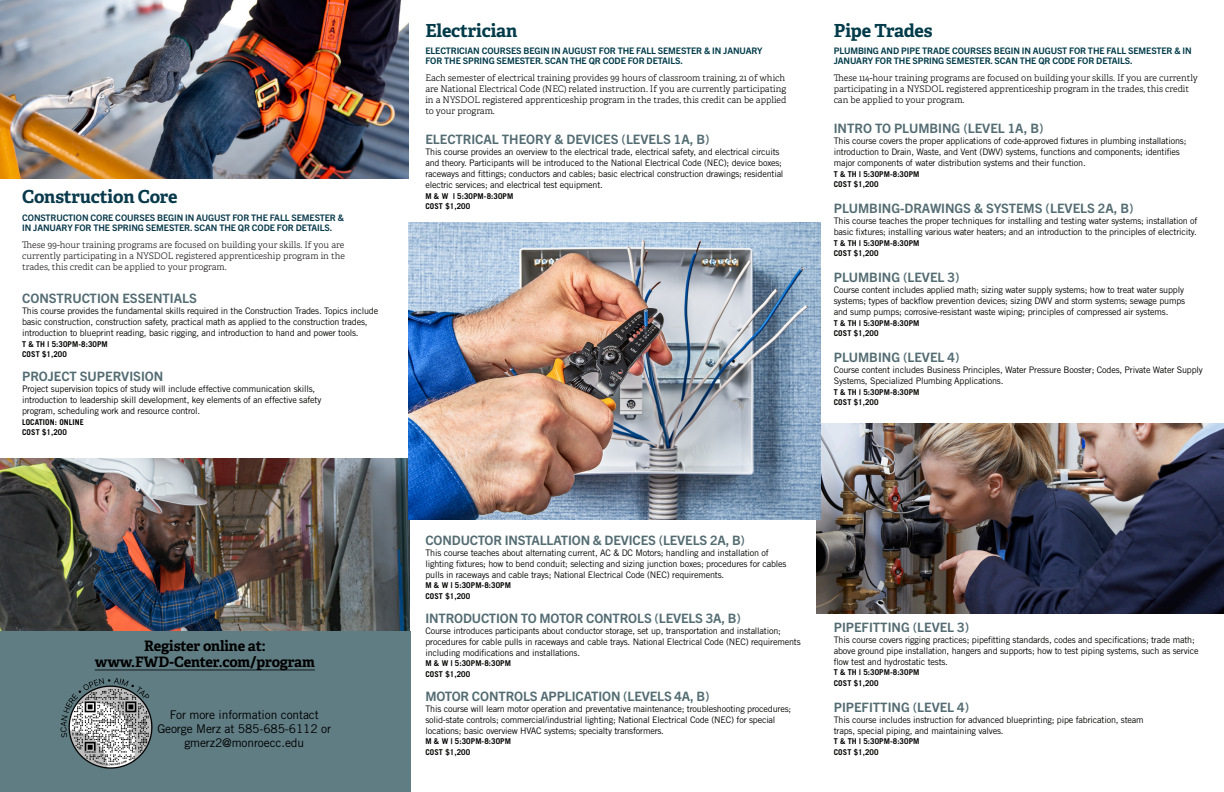
<style>
.page{position:relative;width:1224px;height:792px;background:#fff}
.page>*{position:absolute;margin:0;border:0;box-sizing:border-box;transform-origin:0 0}
.t1{font:700 18px "Adelle";letter-spacing:-.01em;color:#013b4a}
.t2{font:700 18px "Adelle";letter-spacing:-.01em;color:#093a4c}
.t3{font:700 14.4px/16.8px "Adelle";letter-spacing:-.01em;color:#000;text-align:center}
.t4{font:700 13px "Trade Gothic Next LT Pro";color:#536c72}
.t5{font:12px/14px "Trade Gothic LT Std";letter-spacing:-.01em;color:#000;text-align:center}
.t6{font:9px/11px "Trade Gothic LT Std";letter-spacing:-.02em;color:#040503}
.t7{font:300 9px/11px "Adelle";color:#040503}
.t8{font:700 9px/10.5px "Trade Gothic Next LT Pro";letter-spacing:-.01em;color:#013b4a}
.t9{font:300 9px/11px "Adelle";color:#231f20;text-align:justify}
.t10{font:700 9px/10.5px "Trade Gothic Next LT Pro";letter-spacing:-.01em;color:#093a4c}
.t11{font:700 8px "Trade Gothic LT Std";letter-spacing:.01em;color:#040503}
</style>
<div class="page">
<img style="left:0;top:0;width:409px;height:179px">
<img style="left:0;top:459px;width:410px;height:173px">
<div style="left:0;top:632px;width:411px;height:160px;background:#607d84"></div>
<img style="left:60px;top:678px;width:93px;height:91px">
<img style="left:817px;top:423px;width:407px;height:191px">
<img style="left:409px;top:223px;width:411px;height:297px">
<hr style="left:95px;top:669px;width:220px;height:2px;background:#000">
<h2 class="t2" style="left:22px;top:185px;width:157px">Construction Core</h2>
<p class="t10" style="left:22px;top:211px;width:323px">CONSTRUCTION CORE COURSES BEGIN IN AUGUST FOR THE FALL SEMESTER &amp;<br>IN JANUARY FOR THE SPRING SEMESTER. SCAN THE QR CODE FOR DETAILS.</p>
<p class="t9" style="left:22px;top:240px;width:324px">These 99-hour training programs are focused on building your skills. If you are currently participating in a NYSDOL registered apprenticeship program in the trades, this credit can be applied to your program.</p>
<h3 class="t4" style="left:22px;top:289px;width:176px">CONSTRUCTION ESSENTIALS</h3>
<p class="t6" style="left:22px;top:305px;width:358px">This course provides the fundamental skills required in the Construction Trades. Topics include basic construction, construction safety, practical math as applied to the construction trades, introduction to blueprint reading, basic rigging, and introduction to hand and power tools.</p>
<p class="t11" style="left:22px;top:339px;width:87px">T &amp; TH | 5:30PM-8:30PM</p>
<p class="t11" style="left:22px;top:349px;width:46px">COST $1,200</p>
<h3 class="t4" style="left:22px;top:367px;width:143px">PROJECT SUPERVISION</h3>
<p class="t6" style="left:22px;top:383px;width:301px">Project supervision topics of study will include effective communication skills, introduction to leadership skill development, key elements of an effective safety program, scheduling work and resource control.</p>
<p class="t11" style="left:22px;top:417px;width:63px">LOCATION: ONLINE</p>
<p class="t11" style="left:22px;top:427px;width:46px">COST $1,200</p>
<p class="t3" style="left:95px;top:637px;width:222px">Register online at: www.FWD-Center.com/program</p>
<p class="t5" style="left:157px;top:707px;width:175px">For more information contact<br>George Merz at 585-685-6112 or gmerz2@monroecc.edu</p>
<h2 class="t1" style="left:425px;top:19px;width:93px">Electrician</h2>
<p class="t8" style="left:425px;top:44px;width:339px">ELECTRICIAN COURSES BEGIN IN AUGUST FOR THE FALL SEMESTER &amp; IN JANUARY<br>FOR THE SPRING SEMESTER. SCAN THE QR CODE FOR DETAILS.</p>
<p class="t7" style="left:425px;top:73px;width:363px">Each semester of electrical training provides 99 hours of classroom training, 21 of which are National Electrical Code (NEC) related instruction. If you are currently participating in a NYSDOL registered apprenticeship program in the trades, this credit can be applied to your program.</p>
<h3 class="t4" style="left:425px;top:130px;width:286px">ELECTRICAL THEORY &amp; DEVICES (LEVELS 1A, B)</h3>
<p class="t6" style="left:425px;top:146px;width:360px">This course provides an overview to the electrical trade, electrical safety, and electrical circuits and theory. Participants will be introduced to the National Electrical Code (NEC); device boxes; raceways and fittings; conductors and cables; basic electrical construction drawings; residential electric services; and electrical test equipment.</p>
<p class="t11" style="left:425px;top:191px;width:89px">M &amp; W | 5:30PM-8:30PM</p>
<p class="t11" style="left:425px;top:201px;width:46px">COST $1,200</p>
<h2 class="t1" style="left:834px;top:19px;width:100px">Pipe Trades</h2>
<p class="t8" style="left:834px;top:44px;width:359px">PLUMBING AND PIPE TRADE COURSES BEGIN IN AUGUST FOR THE FALL SEMESTER &amp; IN<br>JANUARY FOR THE SPRING SEMESTER. SCAN THE QR CODE FOR DETAILS.</p>
<p class="t7" style="left:834px;top:73px;width:366px">These 114-hour training programs are focused on building your skills. If you are currently participating in a NYSDOL registered apprenticeship program in the trades, this credit can be applied to your program.</p>
<h3 class="t4" style="left:834px;top:119px;width:211px">INTRO TO PLUMBING (LEVEL 1A, B)</h3>
<p class="t6" style="left:834px;top:135px;width:354px">This course covers the proper applications of code-approved fixtures in plumbing installations; introduction to Drain, Waste, and Vent (DWV) systems, functions and components; identifies major components of water distribution systems and their function.</p>
<p class="t11" style="left:834px;top:169px;width:87px">T &amp; TH | 5:30PM-8:30PM</p>
<p class="t11" style="left:834px;top:179px;width:46px">COST $1,200</p>
<h3 class="t4" style="left:834px;top:199px;width:301px">PLUMBING-DRAWINGS &amp; SYSTEMS (LEVELS 2A, B)</h3>
<p class="t6" style="left:834px;top:215px;width:365px">This course teaches the proper techniques for installing and testing water systems; installation of basic fixtures; installing various water heaters; and an introduction to the principles of electricity.</p>
<p class="t11" style="left:834px;top:238px;width:87px">T &amp; TH | 5:30PM-8:30PM</p>
<p class="t11" style="left:834px;top:248px;width:46px">COST $1,200</p>
<h3 class="t4" style="left:834px;top:268px;width:127px">PLUMBING (LEVEL 3)</h3>
<p class="t6" style="left:834px;top:284px;width:353px">Course content includes applied math; sizing water supply systems; how to treat water supply systems; types of backflow prevention devices; sizing DWV and storm systems; sewage pumps and sump pumps; corrosive-resistant waste wiping; principles of compressed air systems.</p>
<p class="t11" style="left:834px;top:318px;width:87px">T &amp; TH | 5:30PM-8:30PM</p>
<p class="t11" style="left:834px;top:328px;width:46px">COST $1,200</p>
<h3 class="t4" style="left:834px;top:348px;width:127px">PLUMBING (LEVEL 4)</h3>
<p class="t6" style="left:834px;top:364px;width:371px">Course content includes Business Principles, Water Pressure Booster; Codes, Private Water Supply<br>Systems, Specialized Plumbing Applications.</p>
<p class="t11" style="left:834px;top:387px;width:87px">T &amp; TH | 5:30PM-8:30PM</p>
<p class="t11" style="left:834px;top:397px;width:46px">COST $1,200</p>
<h3 class="t4" style="left:425px;top:531px;width:321px">CONDUCTOR INSTALLATION &amp; DEVICES (LEVELS 2A, B)</h3>
<p class="t6" style="left:425px;top:547px;width:363px">This course teaches about alternating current, AC &amp; DC Motors; handling and installation of lighting fixtures; how to bend conduit; selecting and sizing junction boxes; procedures for cables pulls in raceways and cable trays; National Electrical Code (NEC) requirements.</p>
<p class="t11" style="left:425px;top:580px;width:87px">M &amp; W | 5:30PM-8:30PM</p>
<p class="t11" style="left:425px;top:591px;width:46px">COST $1,200</p>
<h3 class="t4" style="left:425px;top:609px;width:317px">INTRODUCTION TO MOTOR CONTROLS (LEVELS 3A, B)</h3>
<p class="t6" style="left:425px;top:625px;width:377px">Course introduces participants about conductor storage, set up, transportation and installation; procedures for cable pulls in raceways and cable trays. National Electrical Code (NEC) requirements including modifications and installations.</p>
<p class="t11" style="left:425px;top:658px;width:87px">M &amp; W | 5:30PM-8:30PM</p>
<p class="t11" style="left:425px;top:669px;width:46px">COST $1,200</p>
<h3 class="t4" style="left:425px;top:687px;width:286px">MOTOR CONTROLS APPLICATION (LEVELS 4A, B)</h3>
<p class="t6" style="left:425px;top:703px;width:367px">This course will learn motor operation and preventative maintenance; troubleshooting procedures; solid-state controls; commercial/industrial lighting; National Electrical Code (NEC) for special locations; basic overview HVAC systems; specialty transformers.</p>
<p class="t11" style="left:425px;top:736px;width:87px">M &amp; W | 5:30PM-8:30PM</p>
<p class="t11" style="left:425px;top:747px;width:46px">COST $1,200</p>
<h3 class="t4" style="left:834px;top:618px;width:137px">PIPEFITTING (LEVEL 3)</h3>
<p class="t6" style="left:834px;top:634px;width:366px">This course covers rigging practices; pipefitting standards, codes and specifications; trade math; above ground pipe installation, hangers and supports; how to test piping systems, such as service flow test and hydrostatic tests.</p>
<p class="t11" style="left:834px;top:667px;width:87px">T &amp; TH | 5:30PM-8:30PM</p>
<p class="t11" style="left:834px;top:678px;width:46px">COST $1,200</p>
<h3 class="t4" style="left:834px;top:698px;width:137px">PIPEFITTING (LEVEL 4)</h3>
<p class="t6" style="left:834px;top:714px;width:311px">This course includes instruction for advanced blueprinting; pipe fabrication, steam traps, special piping, and maintaining valves.</p>
<p class="t11" style="left:834px;top:736px;width:87px">T &amp; TH | 5:30PM-8:30PM</p>
<p class="t11" style="left:834px;top:747px;width:46px">COST $1,200</p>
</div>
